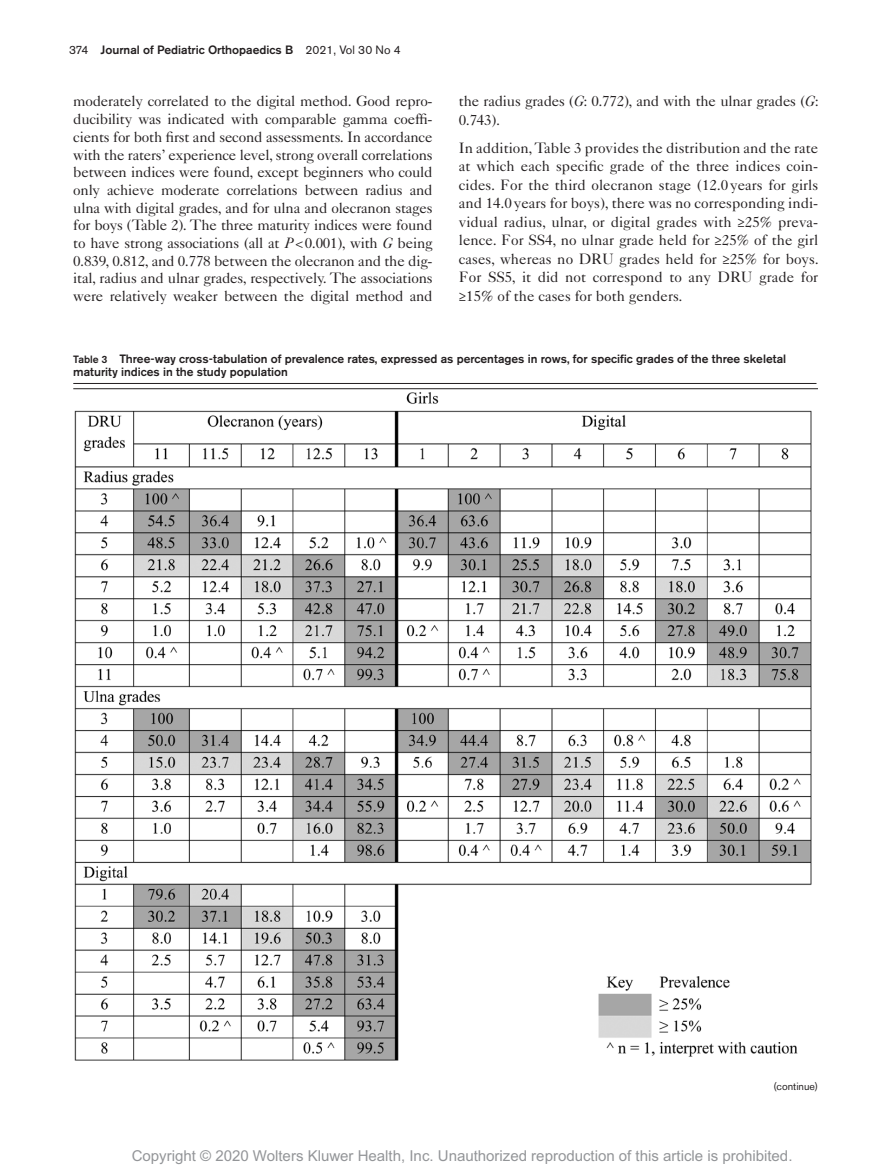
<style>
.page{position:relative;width:881px;height:1174px;background:#fff}
.page>*{position:absolute;margin:0;border:0;box-sizing:border-box;transform-origin:0 0}
.t1{font:15px/17.7px "Caslon 540 LT Std";letter-spacing:-.015em;color:#231f20;text-align:justify}
.t2{font:15px "Arial MT Std";color:#939598}
.t3{font:500 12px/13.5px "Akzidenz Grotesk BE";color:#231f20}
.t4{font:10.5px "Akzidenz Grotesk BE";color:#231f20}
.s1{font-weight:400}
.s2{font-style:italic}
.s3{font-size:10.5px}
</style>
<div class="page">
<hr style="left:73px;top:388px;width:744px;height:1px;background:#231f20">
<hr style="left:73px;top:383px;width:743px;height:1px;background:#231f20">
<img style="left:74px;top:392px;width:737px;height:669px">
<p class="t3" style="left:69px;top:43px;width:333px"><span class="s1">374</span> Journal of Pediatric Orthopaedics B <span class="s1">2021, Vol 30 No 4</span></p>
<p class="t1" style="left:73px;top:92px;width:361px">moderately correlated to the digital method. Good repro&shy;ducibility was indicated with comparable gamma coeffi&shy;cients for both first and second assessments. In accordance with the raters’ experience level, strong overall correlations between indices were found, except beginners who could only achieve moderate correlations between radius and ulna with digital grades, and for ulna and olecranon stages for boys (Table 2). The three maturity indices were found to have strong associations (all at <span class="s2">P</span>&lt;0.001), with <span class="s2">G</span> being 0.839, 0.812, and 0.778 between the olecranon and the dig&shy;ital, radius and ulnar grades, respectively. The associations were relatively weaker between the digital method and</p>
<p class="t1" style="left:458px;top:92px;width:361px;line-height:18.6px">the radius grades (<span class="s2">G</span>: 0.772), and with the ulnar grades (<span class="s2">G</span>:<br>0.743).</p>
<p class="t1" style="left:458px;top:138px;width:361px;line-height:18.6px">In addition, Table 3 provides the distribution and the rate at which each specific grade of the three indices coin&shy;cides. For the third olecranon stage (12.0years for girls and 14.0years for boys), there was no corresponding indi&shy;vidual radius, ulnar, or digital grades with ≥25% preva&shy;lence. For SS4, no ulnar grade held for ≥25% of the girl cases, whereas no DRU grades held for ≥25% for boys.<br>For SS5, it did not correspond to any DRU grade for ≥15% of the cases for both genders.</p>
<p class="t3" style="left:73px;top:352px;width:714px"><span class="s3">Table 3</span> Three-way cross-tabulation of prevalence rates, expressed as percentages in rows, for specific grades of the three skeletal maturity indices in the study population</p>
<p class="t4" style="left:773px;top:1080px;width:46px">(continue)</p>
<p class="t2" style="left:132px;top:1147px;width:662px">Copyright © 2020 Wolters Kluwer Health, Inc. Unauthorized reproduction of this article is prohibited.</p>
</div>
